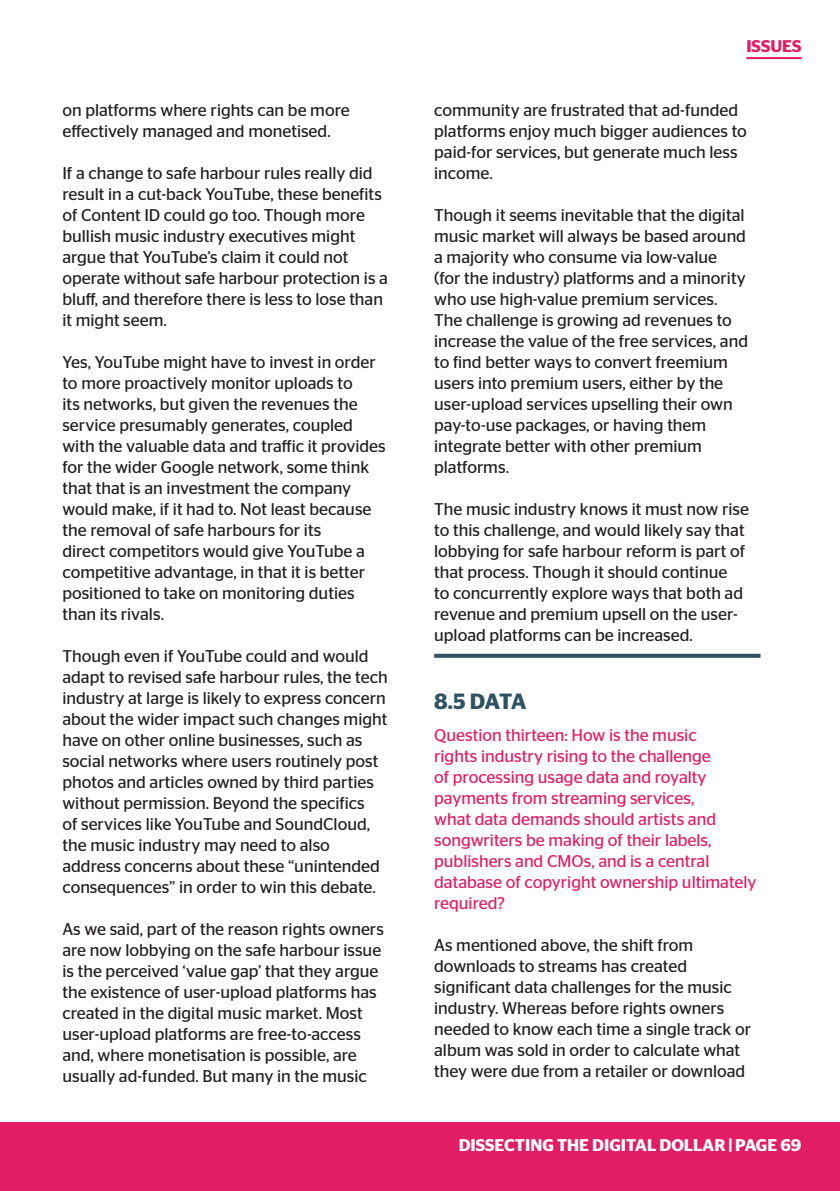
<style>
.page{position:relative;width:840px;height:1191px;background:#fff}
.page>*{position:absolute;margin:0;border:0;box-sizing:border-box;transform-origin:0 0}
.t1{font:600 22px "Stag Sans";color:#2f5262}
.t2{font:17px/21px "Stag Sans";color:#231f20}
.t3{font:17px/21px "Stag Sans";color:#e21d65}
.t4{font:600 17px "Stag Sans";color:#fff}
.t5{font:600 17px "Stag Sans";color:#e21d65}
</style>
<div class="page">
<div style="left:0;top:1122px;width:839px;height:69px;background:#e21d65"></div>
<hr style="left:746px;top:57px;width:55px;height:2px;background:#e21d65">
<svg style="left:434px;top:654px;width:326px;height:4px"></svg>
<p class="t2" style="left:62px;top:99px;width:288px">on platforms where rights can be more effectively managed and monetised.</p>
<p class="t2" style="left:62px;top:162px;width:327px">If a change to safe harbour rules really did result in a cut-back YouTube, these benefits of Content ID could go too. Though more bullish music industry executives might argue that YouTube’s claim it could not operate without safe harbour protection is a bluff, and therefore there is less to lose than it might seem.</p>
<p class="t2" style="left:62px;top:351px;width:324px">Yes, YouTube might have to invest in order to more proactively monitor uploads to<br>its networks, but given the revenues the service presumably generates, coupled with the valuable data and traffic it provides for the wider Google network, some think that that is an investment the company would make, if it had to. Not least because the removal of safe harbours for its<br>direct competitors would give YouTube a competitive advantage, in that it is better positioned to take on monitoring duties than its rivals.</p>
<p class="t2" style="left:62px;top:645px;width:326px">Though even if YouTube could and would adapt to revised safe harbour rules, the tech industry at large is likely to express concern about the wider impact such changes might have on other online businesses, such as social networks where users routinely post photos and articles owned by third parties without permission. Beyond the specifics<br>of services like YouTube and SoundCloud, the music industry may need to also address concerns about these “unintended consequences” in order to win this debate.</p>
<p class="t2" style="left:62px;top:918px;width:323px">As we said, part of the reason rights owners are now lobbying on the safe harbour issue is the perceived ‘value gap’ that they argue the existence of user-upload platforms has created in the digital music market. Most user-upload platforms are free-to-access and, where monetisation is possible, are usually ad-funded. But many in the music</p>
<p class="t5" style="left:746px;top:36px;width:56px">ISSUES</p>
<p class="t2" style="left:434px;top:99px;width:314px">community are frustrated that ad-funded platforms enjoy much bigger audiences to paid-for services, but generate much less income.</p>
<p class="t2" style="left:434px;top:204px;width:315px">Though it seems inevitable that the digital music market will always be based around a majority who consume via low-value<br>(for the industry) platforms and a minority who use high-value premium services.<br>The challenge is growing ad revenues to increase the value of the free services, and to find better ways to convert freemium users into premium users, either by the user-upload services upselling their own pay-to-use packages, or having them integrate better with other premium platforms.</p>
<p class="t2" style="left:434px;top:498px;width:316px">The music industry knows it must now rise to this challenge, and would likely say that lobbying for safe harbour reform is part of that process. Though it should continue<br>to concurrently explore ways that both ad revenue and premium upsell on the user&shy;upload platforms can be increased.</p>
<p class="t1" style="left:434px;top:688px;width:94px">8.5 DATA</p>
<p class="t3" style="left:434px;top:724px;width:324px">Question thirteen: How is the music<br>rights industry rising to the challenge<br>of processing usage data and royalty payments from streaming services,<br>what data demands should artists and songwriters be making of their labels, publishers and CMOs, and is a central database of copyright ownership ultimately required?</p>
<p class="t2" style="left:434px;top:934px;width:318px">As mentioned above, the shift from downloads to streams has created significant data challenges for the music industry. Whereas before rights owners needed to know each time a single track or album was sold in order to calculate what they were due from a retailer or download</p>
<p class="t4" style="left:458px;top:1134px;width:344px">DISSECTING THE DIGITAL DOLLAR | PAGE 69</p>
</div>
